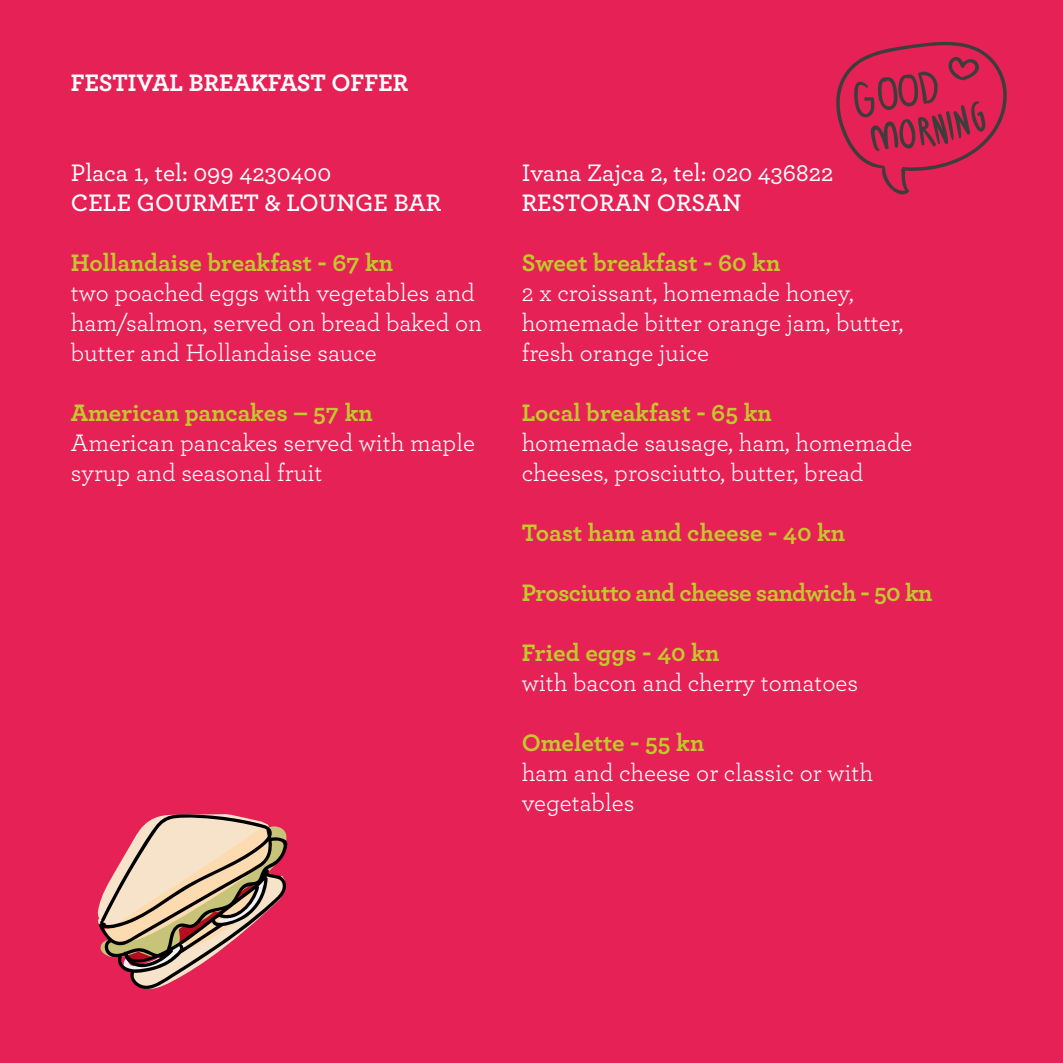
<style>
.page{position:relative;width:1063px;height:1063px;background:#e62155}
.page>*{position:absolute;margin:0;border:0;box-sizing:border-box;transform-origin:0 0}
.t1{font:25px/30px "Archer";color:#fff}
.t2{font:700 25px "Archer";letter-spacing:-.005em;color:#c2c92c}
.t3{font:500 25px "Archer";color:#fff}
.t4{font:600 25px "Archer";color:#fff}
.t5{font:700 25px "Archer";letter-spacing:-.025em;color:#c2c92c}
.t6{font:700 25px "Archer";color:#fff}
</style>
<div class="page">
<svg style="left:836px;top:41px;width:171px;height:154px"></svg>
<svg style="left:97px;top:814px;width:191px;height:175px"></svg>
<p class="t6" style="left:71px;top:63px;width:339px">FESTIVAL BREAKFAST OFFER</p>
<p class="t3" style="left:71px;top:155px;width:262px">Placa 1, tel: 099 4230400</p>
<p class="t4" style="left:71px;top:184px;width:372px">CELE GOURMET &amp; LOUNGE BAR</p>
<p class="t2" style="left:71px;top:243px;width:324px">Hollandaise breakfast - 67 kn</p>
<p class="t1" style="left:71px;top:276px;width:413px">two poached eggs with vegetables and ham/salmon, served on bread baked on butter and Hollandaise sauce</p>
<p class="t2" style="left:71px;top:393px;width:303px">American pancakes – 57 kn</p>
<p class="t1" style="left:71px;top:426px;width:406px">American pancakes served with maple syrup and seasonal fruit</p>
<p class="t3" style="left:522px;top:155px;width:313px">Ivana Zajca 2, tel: 020 436822</p>
<p class="t4" style="left:522px;top:184px;width:221px">RESTORAN ORSAN</p>
<p class="t2" style="left:522px;top:243px;width:260px">Sweet breakfast - 60 kn</p>
<p class="t1" style="left:522px;top:276px;width:383px">2 x croissant, homemade honey, homemade bitter orange jam, butter, fresh orange juice</p>
<p class="t2" style="left:522px;top:393px;width:252px">Local breakfast - 65 kn</p>
<p class="t1" style="left:522px;top:426px;width:392px">homemade sausage, ham, homemade cheeses, prosciutto, butter, bread</p>
<p class="t2" style="left:522px;top:513px;width:325px">Toast ham and cheese - 40 kn</p>
<p class="t5" style="left:522px;top:573px;width:412px">Prosciutto and cheese sandwich - 50 kn</p>
<p class="t2" style="left:522px;top:633px;width:199px">Fried eggs - 40 kn</p>
<p class="t1" style="left:522px;top:666px;width:338px">with bacon and cherry tomatoes</p>
<p class="t2" style="left:522px;top:723px;width:184px">Omelette - 55 kn</p>
<p class="t1" style="left:522px;top:756px;width:353px">ham and cheese or classic or with vegetables</p>
</div>
